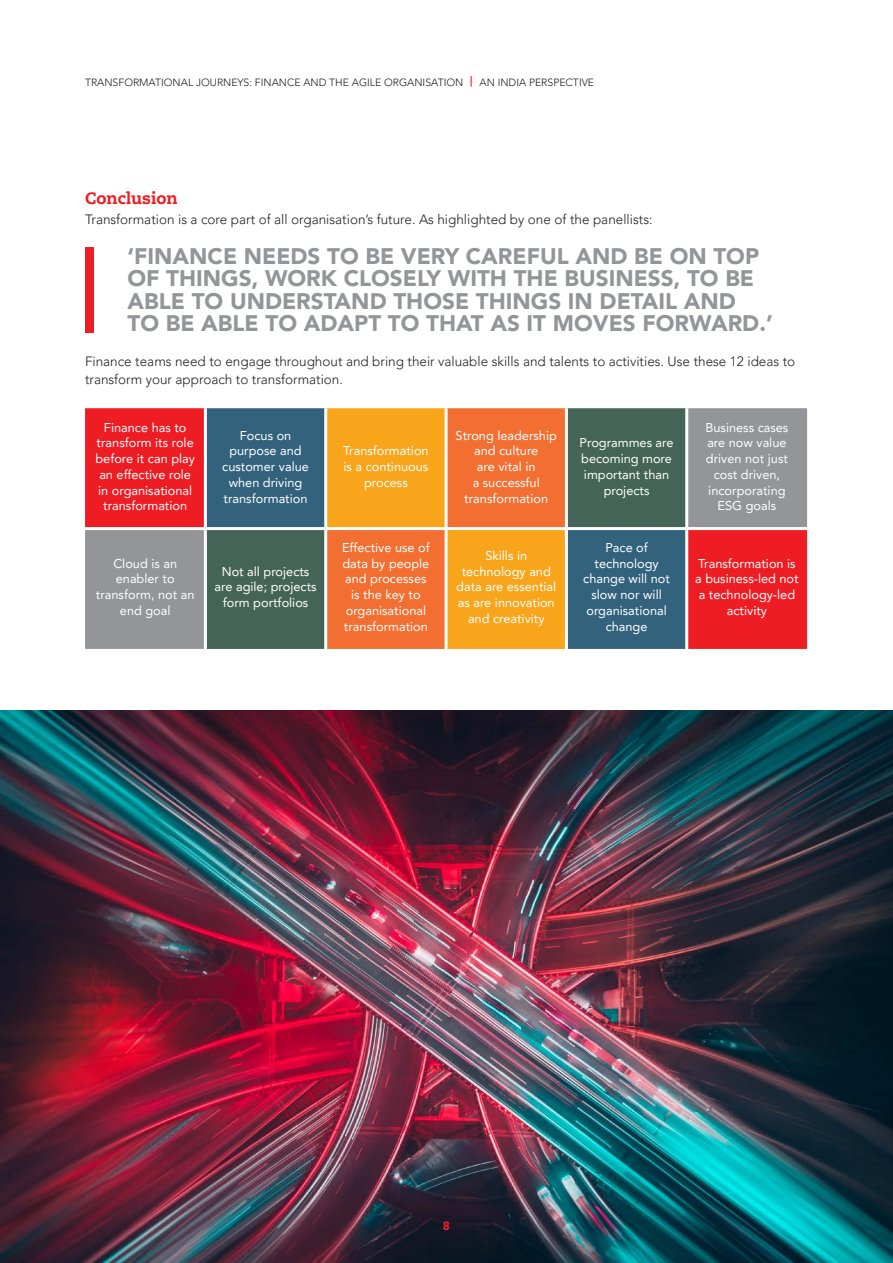
<style>
.page{position:relative;width:893px;height:1263px;background:#fff}
.page>*{position:absolute;margin:0;border:0;box-sizing:border-box;transform-origin:0 0}
.t1{font:900 22.5px/22.5px "Avenir LT Pro";color:#939598}
.t2{font:800 16.5px "Caecilia";color:#ee1d23}
.t3{font:300 13.5px/18px "Avenir LT Pro";color:#231f20}
.t4{font:12.75px/15.8px "Avenir LT Pro";color:#fff;text-align:center}
.t5{font:900 12px "Avenir LT Pro";color:#ee1d23}
.t6{font:300 10.5px "Avenir LT Pro";color:#231f20}
.s1{font-weight:800;color:#ee1d23}
</style>
<div class="page">
<img style="left:0;top:710px;width:893px;height:553px">
<svg style="left:85px;top:408px;width:722px;height:241px;background:#a76d4f"></svg>
<hr style="left:204px;top:408px;width:3px;height:119px;background:#fff">
<hr style="left:324px;top:408px;width:3px;height:119px;background:#fff">
<hr style="left:445px;top:408px;width:3px;height:119px;background:#fff">
<hr style="left:565px;top:408px;width:3px;height:119px;background:#fff">
<hr style="left:685px;top:408px;width:3px;height:119px;background:#fff">
<hr style="left:85px;top:527px;width:120px;height:3px;background:#fff">
<hr style="left:205px;top:527px;width:121px;height:3px;background:#fff">
<hr style="left:204px;top:530px;width:3px;height:119px;background:#fff">
<hr style="left:326px;top:527px;width:120px;height:3px;background:#fff">
<hr style="left:324px;top:530px;width:3px;height:119px;background:#fff">
<hr style="left:446px;top:527px;width:120px;height:3px;background:#fff">
<hr style="left:445px;top:530px;width:3px;height:119px;background:#fff">
<hr style="left:566px;top:527px;width:121px;height:3px;background:#fff">
<hr style="left:565px;top:530px;width:3px;height:119px;background:#fff">
<hr style="left:687px;top:527px;width:120px;height:3px;background:#fff">
<hr style="left:685px;top:530px;width:3px;height:119px;background:#fff">
<div style="left:85px;top:248px;width:9px;height:85px;background:#ee1d23"></div>
<p class="t6" style="left:85px;top:76px;width:511px">TRANSFORMATIONAL JOURNEYS: FINANCE AND THE AGILE ORGANISATION <span class="s1">|</span> AN INDIA PERSPECTIVE</p>
<p class="t2" style="left:85px;top:188px;width:94px">Conclusion</p>
<p class="t3" style="left:85px;top:211px;width:569px">Transformation is a core part of all organisation’s future. As highlighted by one of the panellists:</p>
<h1 class="t1" style="left:128px;top:245px;width:647px">‘FINANCE NEEDS TO BE VERY CAREFUL AND BE ON TOP OF THINGS, WORK CLOSELY WITH THE BUSINESS, TO BE ABLE TO UNDERSTAND THOSE THINGS IN DETAIL AND TO BE ABLE TO ADAPT TO THAT AS IT MOVES FORWARD.’</h1>
<p class="t3" style="left:85px;top:353px;width:712px">Finance teams need to engage throughout and bring their valuable skills and talents to activities. Use these 12 ideas to transform your approach to transformation.</p>
<p class="t4" style="left:95px;top:419px;width:101px">Finance has to transform its role before it can play an effective role in organisational transformation</p>
<p class="t4" style="left:222px;top:427px;width:88px">Focus on purpose and customer value when driving transformation</p>
<p class="t4" style="left:96px;top:555px;width:100px">Cloud is an enabler to transform, not an end goal</p>
<p class="t4" style="left:215px;top:563px;width:104px">Not all projects are agile; projects form portfolios</p>
<p class="t4" style="left:343px;top:443px;width:87px">Transformation is a continuous process</p>
<p class="t4" style="left:456px;top:427px;width:103px">Strong leadership and culture<br>are vital in<br>a successful transformation</p>
<p class="t4" style="left:580px;top:435px;width:96px">Programmes are becoming more important than projects</p>
<p class="t4" style="left:342px;top:539px;width:89px">Effective use of data by people and processes is the key to organisational transformation</p>
<p class="t4" style="left:456px;top:547px;width:101px">Skills in technology and data are essential as are innovation and creativity</p>
<p class="t4" style="left:583px;top:539px;width:88px">Pace of technology change will not slow nor will organisational change</p>
<p class="t4" style="left:705px;top:419px;width:84px">Business cases are now value driven not just cost driven, incorporating<br>ESG goals</p>
<p class="t4" style="left:695px;top:555px;width:105px">Transformation is a business-led not a technology-led activity</p>
<p class="t5" style="left:443px;top:1218px;width:9px">8</p>
</div>
